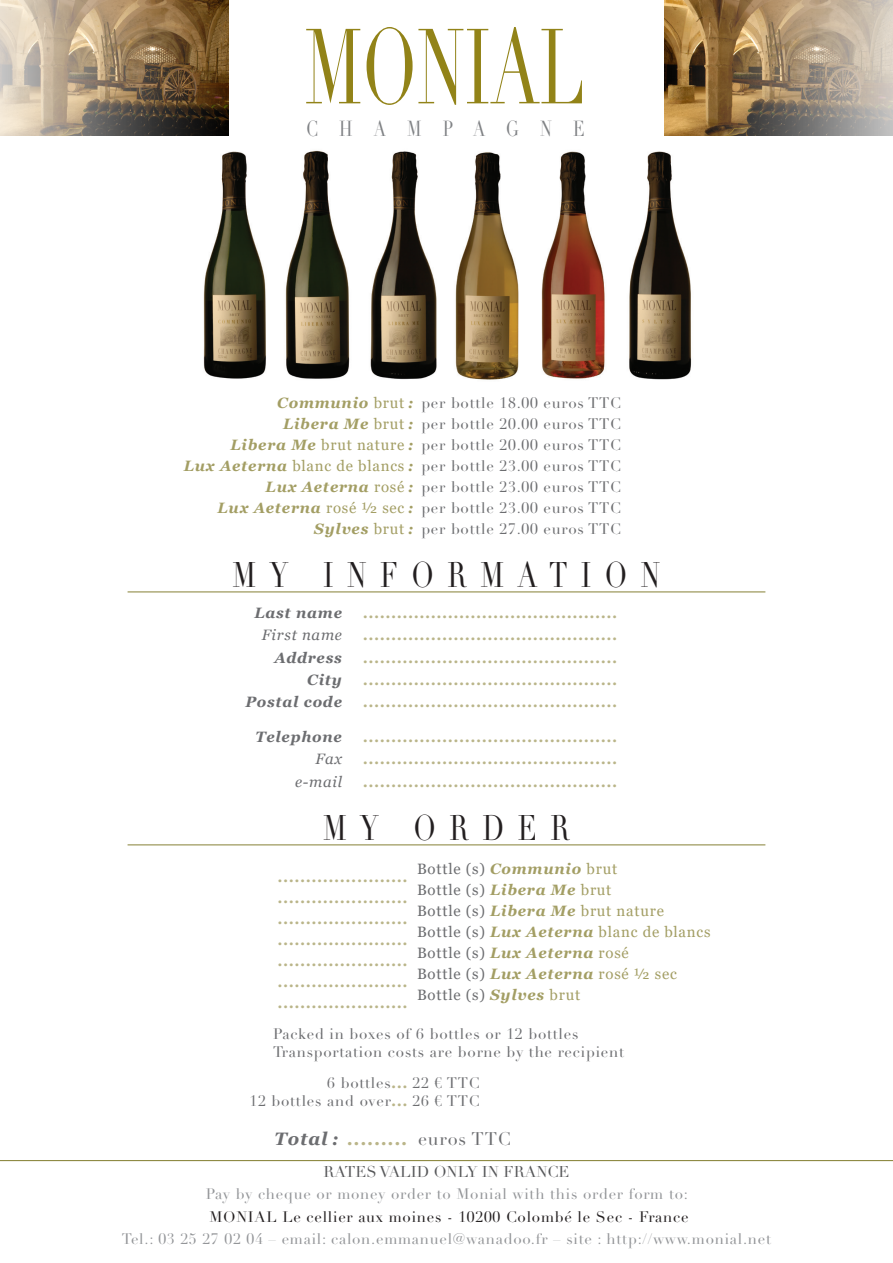
<style>
.page{position:relative;width:893px;height:1263px;background:#fff}
.page>*{position:absolute;margin:0;border:0;box-sizing:border-box;transform-origin:0 0}
.t1{font:104.55px "Didot LT Std";color:#928318;scale:.63 1}
.t2{font:35.1px "Didot LT Std";letter-spacing:.5em;color:#231f20;scale:.77 1}
.t3{font:21.45px "Didot LT Std";letter-spacing:1.28em;color:#808285;scale:.77 1}
.t4{font:italic 700 18px "Georgia";letter-spacing:.05em;color:#bab589}
.t5{font:15.45px "Didot LT Std";color:#57585a}
.t6{font:italic 700 15px "Georgia";color:#bab589}
.t7{font:15px/21px "Didot LT Std";letter-spacing:.05em;color:#6c6d70;text-align:right}
.t8{font:15px/22.5px "Didot LT Std";letter-spacing:.05em;color:#939598;text-align:center}
.t9{font:15px "Georgia";letter-spacing:.05em;color:#6c6d70}
.t10{font:15px "Georgia";letter-spacing:.05em;color:#a39e64}
.t11{font:italic 700 15px "Georgia";letter-spacing:.05em;color:#a39e64}
.t12{font:italic 700 15px "Georgia";letter-spacing:.05em;color:#6c6d70}
.t13{font:italic 15px "Georgia";letter-spacing:.05em;color:#6c6d70}
.s1{font-family:"Georgia";font-weight:700;font-style:italic;color:#a39e64}
.s2{font-family:"Georgia";color:#a39e64}
.s3{font-weight:700;font-style:italic;color:#a39e64}
.s4{color:#a39e64}
.s5{color:#6c6d70}
.s6{font-weight:700;font-style:italic}
.s7{font-weight:400;font-style:normal;color:#6c6d70}
.s8{font-weight:400;font-style:normal}
.s9{font-family:"Georgia";font-weight:700;font-style:italic;color:#bab589}
.s10{font-family:"Didot LT Std";font-weight:400;font-style:normal;color:#6c6d70}
.s11{color:#231f20}
</style>
<div class="page">
<hr style="left:128px;top:591px;width:637px;height:1px;background:#868135">
<hr style="left:128px;top:844px;width:637px;height:1px;background:#868135">
<hr style="left:0;top:1160px;width:893px;height:1px;background:#868135">
<img style="left:664px;top:0;width:229px;height:136px">
<img style="left:0;top:0;width:229px;height:136px">
<img style="left:203px;top:151px;width:63px;height:228px">
<img style="left:285px;top:150px;width:65px;height:229px">
<img style="left:370px;top:151px;width:67px;height:229px">
<img style="left:455px;top:152px;width:64px;height:228px">
<img style="left:541px;top:151px;width:64px;height:228px">
<img style="left:629px;top:151px;width:63px;height:229px">
<p class="t1" style="left:304px;top:5px;width:446px">MONIAL</p>
<p class="t3" style="left:306px;top:116px;width:363px">CHAMPAGNE</p>
<p class="t7" style="left:184px;top:392px;width:439px"><span class="s1">Communio</span> <span class="s2">brut</span> <span class="s1">:</span> per bottle 18.00 euros TTC<br><span class="s1">Libera Me</span> <span class="s2">brut</span> <span class="s1">:</span> per bottle 20.00 euros TTC<br><span class="s1">Libera Me</span> <span class="s2">brut nature</span> <span class="s1">:</span> per bottle 20.00 euros TTC<br><span class="s1">Lux Aeterna</span> <span class="s2">blanc de blancs</span> <span class="s1">:</span> per bottle 23.00 euros TTC <span class="s1">Lux Aeterna</span> <span class="s2">rosé</span> <span class="s1">:</span> per bottle 23.00 euros TTC<br><span class="s1">Lux Aeterna</span> <span class="s2">rosé ½ sec</span> <span class="s1">:</span> per bottle 23.00 euros TTC <span class="s1">Sylves</span> <span class="s2">brut</span> <span class="s1">:</span> per bottle 27.00 euros TTC</p>
<p class="t2" style="left:233px;top:554px;width:557px">MY INFORMATION</p>
<p class="t12" style="left:254px;top:603px;width:89px">Last name</p>
<p class="t6" style="left:363px;top:603px;width:256px">.............................................</p>
<p class="t13" style="left:262px;top:626px;width:82px">First name</p>
<p class="t6" style="left:363px;top:625px;width:256px">.............................................</p>
<p class="t12" style="left:274px;top:648px;width:69px">Address</p>
<p class="t6" style="left:363px;top:648px;width:256px">.............................................</p>
<p class="t12" style="left:307px;top:670px;width:36px">City</p>
<p class="t6" style="left:363px;top:670px;width:256px">.............................................</p>
<p class="t12" style="left:245px;top:692px;width:98px">Postal code</p>
<p class="t6" style="left:363px;top:692px;width:256px">.............................................</p>
<p class="t12" style="left:255px;top:727px;width:88px">Telephone</p>
<p class="t6" style="left:363px;top:727px;width:256px">.............................................</p>
<p class="t13" style="left:315px;top:750px;width:28px">Fax</p>
<p class="t6" style="left:363px;top:749px;width:256px">.............................................</p>
<p class="t13" style="left:295px;top:772px;width:48px">e-mail</p>
<p class="t6" style="left:363px;top:772px;width:256px">.............................................</p>
<p class="t2" style="left:323px;top:807px;width:322px">MY ORDER</p>
<p class="t6" style="left:278px;top:866px;width:131px">.......................</p>
<p class="t9" style="left:417px;top:860px;width:202px">Bottle (s) <span class="s3">Communio</span> <span class="s4">brut</span></p>
<p class="t9" style="left:417px;top:881px;width:196px">Bottle (s) <span class="s3">Libera Me</span> <span class="s4">brut</span></p>
<p class="t6" style="left:278px;top:887px;width:131px">.......................</p>
<p class="t10" style="left:417px;top:902px;width:248px"><span class="s5">Bottle (s)</span> <span class="s6">Libera Me</span> brut nature</p>
<p class="t6" style="left:278px;top:908px;width:131px">.......................</p>
<p class="t10" style="left:417px;top:923px;width:295px"><span class="s5">Bottle (s)</span> <span class="s6">Lux Aeterna</span> blanc de blancs</p>
<p class="t6" style="left:278px;top:929px;width:131px">.......................</p>
<p class="t11" style="left:417px;top:943px;width:213px"><span class="s7">Bottle (s)</span> Lux Aeterna <span class="s8">rosé</span></p>
<p class="t6" style="left:278px;top:950px;width:131px">.......................</p>
<p class="t11" style="left:417px;top:964px;width:261px"><span class="s7">Bottle (s)</span> Lux Aeterna <span class="s8">rosé ½ sec</span></p>
<p class="t6" style="left:278px;top:971px;width:131px">.......................</p>
<p class="t9" style="left:417px;top:986px;width:165px">Bottle (s) <span class="s3">Sylves</span> <span class="s4">brut</span></p>
<p class="t7" style="left:273px;top:1025px;width:352px;line-height:18px;text-align:left">Packed in boxes of 6 bottles or 12 bottles<br>Transportation costs are borne by the recipient</p>
<p class="t7" style="left:327px;top:1073px;width:154px">6 bottles<span class="s9">...</span> 22 € TTC</p>
<p class="t7" style="left:249px;top:1091px;width:232px">12 bottles and over<span class="s9">...</span> 26 € TTC</p>
<p class="t4" style="left:274px;top:1127px;width:238px"><span class="s5">Total :</span> ......... <span class="s10">euros TTC</span></p>
<p class="t6" style="left:278px;top:992px;width:131px">.......................</p>
<p class="t5" style="left:323px;top:1163px;width:248px">RATES VALID ONLY IN FRANCE</p>
<p class="t8" style="left:122px;top:1183px;width:651px">Pay by cheque or money order to Monial with this order form to:<br><span class="s11">MONIAL Le cellier aux moines - 10200 Colombé le Sec - France<br></span>Tel.: 03 25 27 02 04 – email: calon.emmanuel@wanadoo.fr – site : http://www.monial.net</p>
</div>
